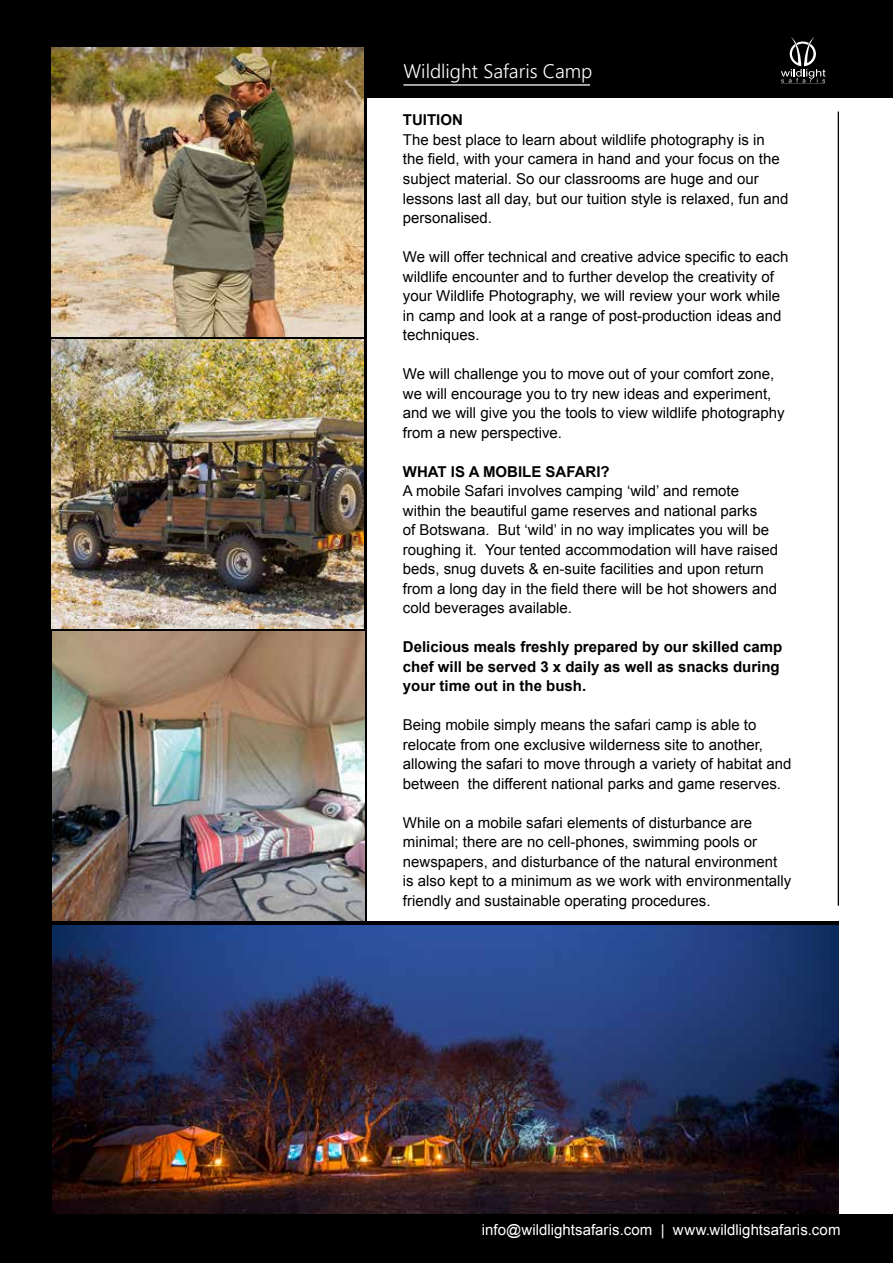
<style>
.page{position:relative;width:893px;height:1263px;background:#fff}
.page>*{position:absolute;margin:0;border:0;box-sizing:border-box;transform-origin:0 0}
.t1{font:19.5px "Webly Sleek UI Semilight";color:#fff}
.t2{font:15px/19.5px "Arial";color:#000}
.t3{font:700 15px/19.5px "Arial";color:#000}
.t4{font:15px "Arial";letter-spacing:.005em;color:#fff}
</style>
<div class="page">
<div style="left:0;top:0;width:893px;height:97px;background:#000"></div>
<hr style="left:838px;top:112px;width:1px;height:794px;background:#000">
<div style="left:0;top:76px;width:367px;height:1138px;background:#000"></div>
<hr style="left:403px;top:84px;width:187px;height:2px;background:#fff">
<img style="left:52px;top:631px;width:313px;height:290px">
<img style="left:52px;top:926px;width:786px;height:288px">
<div style="left:0;top:1214px;width:893px;height:49px;background:#000"></div>
<hr style="left:781px;top:83px;width:44px;height:1px;background:#fff">
<svg style="left:781px;top:37px;width:45px;height:46px"></svg>
<img style="left:51px;top:339px;width:313px;height:289px">
<img style="left:51px;top:47px;width:313px;height:289px">
<h1 class="t1" style="left:403px;top:56px;width:190px">Wildlight Safaris Camp</h1>
<p class="t3" style="left:403px;top:111px;width:61px">TUITION</p>
<p class="t2" style="left:403px;top:130px;width:387px">The best place to learn about wildlife photography is in the field, with your camera in hand and your focus on the subject material. So our classrooms are huge and our lessons last all day, but our tuition style is relaxed, fun and personalised.</p>
<p class="t2" style="left:403px;top:247px;width:387px">We will offer technical and creative advice specific to each wildlife encounter and to further develop the creativity of your Wildlife Photography, we will review your work while in camp and look at a range of post-production ideas and techniques.</p>
<p class="t2" style="left:403px;top:364px;width:383px">We will challenge you to move out of your comfort zone, we will encourage you to try new ideas and experiment, and we will give you the tools to view wildlife photography from a new perspective.</p>
<p class="t3" style="left:403px;top:462px;width:208px">WHAT IS A MOBILE SAFARI?</p>
<p class="t2" style="left:403px;top:481px;width:377px">A mobile Safari involves camping ‘wild’ and remote within the beautiful game reserves and national parks<br>of Botswana. But ‘wild’ in no way implicates you will be roughing it. Your tented accommodation will have raised beds, snug duvets &amp; en-suite facilities and upon return from a long day in the field there will be hot showers and cold beverages available.</p>
<p class="t3" style="left:403px;top:637px;width:381px">Delicious meals freshly prepared by our skilled camp chef will be served 3 x daily as well as snacks during your time out in the bush.</p>
<p class="t2" style="left:403px;top:715px;width:390px">Being mobile simply means the safari camp is able to relocate from one exclusive wilderness site to another, allowing the safari to move through a variety of habitat and between the different national parks and game reserves.</p>
<p class="t2" style="left:403px;top:813px;width:390px">While on a mobile safari elements of disturbance are minimal; there are no cell-phones, swimming pools or newspapers, and disturbance of the natural environment is also kept to a minimum as we work with environmentally friendly and sustainable operating procedures.</p>
<p class="t4" style="left:482px;top:1219px;width:360px">info@wildlightsafaris.com | www.wildlightsafaris.com</p>
</div>
